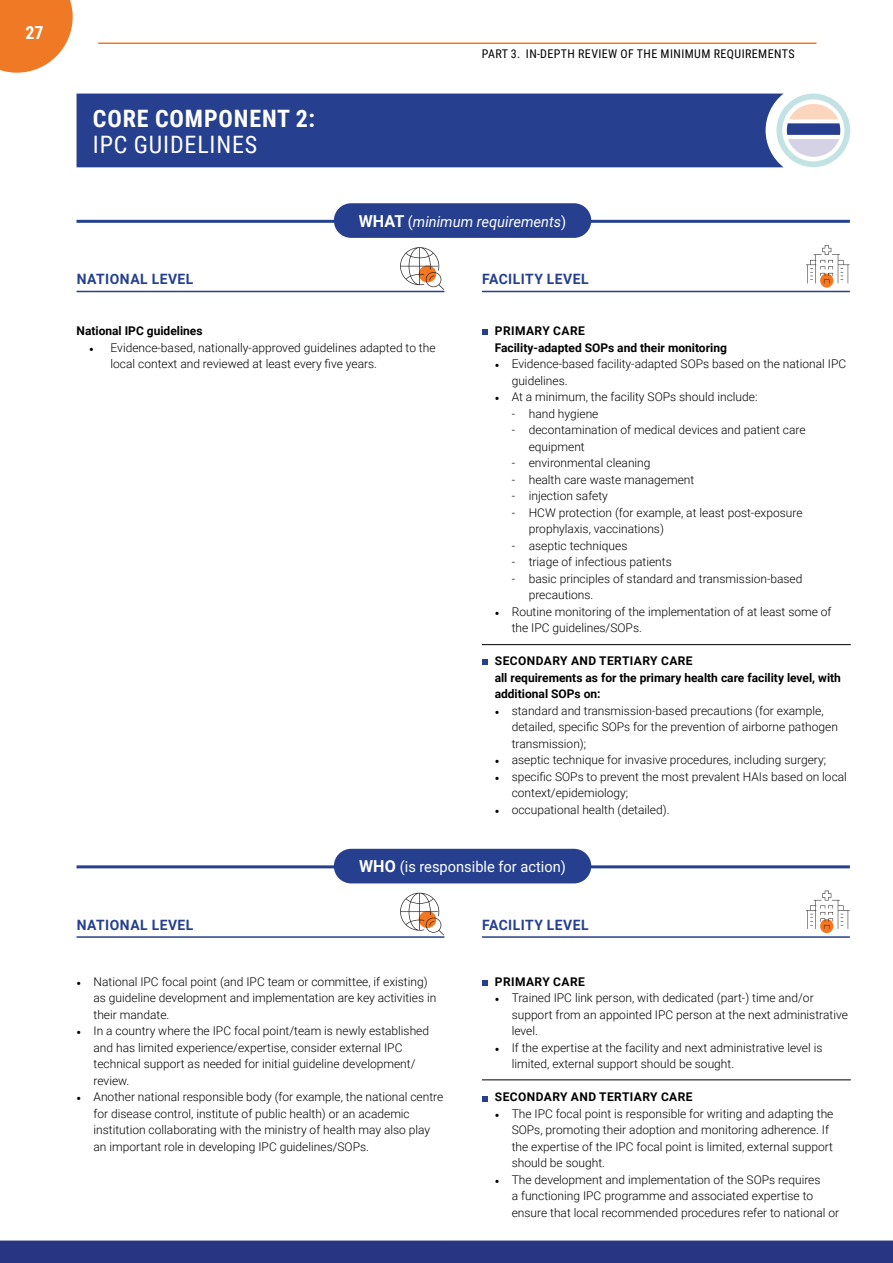
<style>
.page{position:relative;width:893px;height:1263px;background:#fff}
.page>*{position:absolute;margin:0;border:0;box-sizing:border-box;transform-origin:0 0}
.t1{font:700 24px "Roboto Condensed";letter-spacing:.035em;color:#fff}
.t2{font:24px "Roboto Condensed";letter-spacing:.035em;color:#fff}
.t3{font:700 18px "Roboto Condensed";color:#fff}
.t4{font:15px "Roboto";color:#fff}
.t5{font:italic 15px "Roboto";color:#fff}
.t6{font:700 14.25px "Roboto";letter-spacing:.035em;color:#26408f}
.t7{font:300 12px/16.5px "Roboto";color:#000}
.t8{font:700 12px/16.5px "Roboto";color:#000}
.t9{font:12px "Roboto Condensed";letter-spacing:.035em;color:#000}
.t10{font:700 12px "Roboto";letter-spacing:.035em;color:#000}
.s1{font-weight:700;font-style:normal;font-size:16.5px}
.s2{font-style:normal}
.s3{font-family:"Minion Pro";font-weight:400}
.s4{font-weight:700;font-size:16.5px}
</style>
<div class="page">
<hr style="left:98px;top:43px;width:718px;height:1px;background:#ef7925">
<svg style="left:0;top:0;width:73px;height:73px;background:#f18b43"></svg>
<div style="left:0;top:1240px;width:893px;height:23px;background:#283583"></div>
<div style="left:77px;top:94px;width:699px;height:73px;background:#26408f"></div>
<hr style="left:77px;top:220px;width:773px;height:3px;background:#26408f">
<hr style="left:77px;top:865px;width:773px;height:3px;background:#26408f">
<hr style="left:482px;top:644px;width:369px;height:1px;background:#000">
<svg style="left:482px;top:330px;width:5px;height:5px"></svg>
<svg style="left:482px;top:980px;width:5px;height:6px"></svg>
<svg style="left:482px;top:660px;width:5px;height:5px"></svg>
<div style="left:334px;top:203px;width:257px;height:35px;background:#26408f;border-radius:17px"></div>
<div style="left:334px;top:849px;width:257px;height:34px;background:#26408f;border-radius:17px"></div>
<hr style="left:77px;top:936px;width:367px;height:2px;background:#26408f">
<hr style="left:482px;top:936px;width:368px;height:2px;background:#26408f">
<svg style="left:400px;top:893px;width:44px;height:42px"></svg>
<div style="left:820px;top:919px;width:13px;height:14px;background:#f57821;border-radius:50%"></div>
<svg style="left:806px;top:891px;width:44px;height:38px"></svg>
<hr style="left:77px;top:291px;width:367px;height:1px;background:#26408f">
<hr style="left:482px;top:291px;width:368px;height:1px;background:#26408f">
<svg style="left:400px;top:247px;width:44px;height:43px"></svg>
<svg style="left:820px;top:273px;width:13px;height:15px"></svg>
<svg style="left:806px;top:245px;width:44px;height:38px"></svg>
<hr style="left:482px;top:1079px;width:369px;height:1px;background:#000">
<svg style="left:482px;top:1096px;width:5px;height:5px"></svg>
<svg style="left:776px;top:94px;width:74px;height:73px"></svg>
<h2 class="t3" style="left:26px;top:20px;width:20px">27</h2>
<h1 class="t1" style="left:93px;top:102px;width:224px">CORE COMPONENT 2:</h1>
<h1 class="t2" style="left:93px;top:128px;width:166px">IPC GUIDELINES</h1>
<p class="t9" style="left:482px;top:46px;width:314px">PART 3. IN-DEPTH REVIEW OF THE MINIMUM REQUIREMENTS</p>
<p class="t5" style="left:359px;top:211px;width:209px"><span class="s1">WHAT</span> <span class="s2">(</span>minimum requirements<span class="s2">)</span></p>
<p class="t6" style="left:77px;top:269px;width:118px">NATIONAL LEVEL</p>
<p class="t6" style="left:482px;top:269px;width:108px">FACILITY LEVEL</p>
<p class="t8" style="left:77px;top:322px;width:128px">National IPC guidelines</p>
<p class="t7" style="left:111px;top:339px;width:327px;text-indent:-21px"><span class="s3">•</span> Evidence-based, nationally-approved guidelines adapted to the local context and reviewed at least every five years.</p>
<p class="t8" style="left:495px;top:322px;width:234px">PRIMARY CARE<br>Facility-adapted SOPs and their monitoring</p>
<p class="t7" style="left:512px;top:355px;width:336px;text-indent:-17px"><span class="s3">•</span> Evidence-based facility-adapted SOPs based on the national IPC guidelines.</p>
<p class="t7" style="left:495px;top:388px;width:264px"><span class="s3">•</span> At a minimum, the facility SOPs should include:</p>
<p class="t7" style="left:512px;top:405px;width:88px">‐ hand hygiene</p>
<p class="t7" style="left:512px;top:421px;width:295px">‐ decontamination of medical devices and patient care</p>
<p class="t7" style="left:529px;top:438px;width:58px">equipment</p>
<p class="t7" style="left:512px;top:454px;width:140px">‐ environmental cleaning</p>
<p class="t7" style="left:512px;top:471px;width:184px">‐ health care waste management</p>
<p class="t7" style="left:512px;top:487px;width:98px">‐ injection safety</p>
<p class="t7" style="left:512px;top:504px;width:292px">‐ HCW protection (for example, at least post-exposure</p>
<p class="t7" style="left:529px;top:520px;width:137px">prophylaxis, vaccinations)</p>
<p class="t7" style="left:512px;top:537px;width:117px">‐ aseptic techniques</p>
<p class="t7" style="left:512px;top:553px;width:162px">‐ triage of infectious patients</p>
<p class="t7" style="left:512px;top:570px;width:292px">‐ basic principles of standard and transmission-based</p>
<p class="t7" style="left:529px;top:586px;width:66px">precautions.</p>
<p class="t7" style="left:512px;top:603px;width:321px;text-indent:-17px"><span class="s3">•</span> Routine monitoring of the implementation of at least some of the IPC guidelines/SOPs.</p>
<p class="t8" style="left:495px;top:652px;width:348px">SECONDARY AND TERTIARY CARE<br>all requirements as for the primary health care facility level, with additional SOPs on:</p>
<p class="t7" style="left:512px;top:702px;width:328px;text-indent:-17px"><span class="s3">•</span> standard and transmission-based precautions (for example, detailed, specific SOPs for the prevention of airborne pathogen transmission);</p>
<p class="t7" style="left:495px;top:751px;width:333px"><span class="s3">•</span> aseptic technique for invasive procedures, including surgery;</p>
<p class="t7" style="left:512px;top:768px;width:337px;text-indent:-17px"><span class="s3">•</span> specific SOPs to prevent the most prevalent HAIs based on local context/epidemiology;</p>
<p class="t7" style="left:495px;top:801px;width:176px"><span class="s3">•</span> occupational health (detailed).</p>
<p class="t4" style="left:359px;top:856px;width:208px"><span class="s4">WHO</span> (is responsible for action)</p>
<p class="t6" style="left:77px;top:915px;width:118px">NATIONAL LEVEL</p>
<p class="t6" style="left:482px;top:915px;width:108px">FACILITY LEVEL</p>
<p class="t7" style="left:94px;top:973px;width:344px;text-indent:-17px"><span class="s3">•</span> National IPC focal point (and IPC team or committee, if existing) as guideline development and implementation are key activities in their mandate.</p>
<p class="t7" style="left:94px;top:1022px;width:337px;text-indent:-17px"><span class="s3">•</span> In a country where the IPC focal point/team is newly established and has limited experience/expertise, consider external IPC technical support as needed for initial guideline development/ review.</p>
<p class="t7" style="left:94px;top:1088px;width:351px;text-indent:-17px"><span class="s3">•</span> Another national responsible body (for example, the national centre for disease control, institute of public health) or an academic institution collaborating with the ministry of health may also play an important role in developing IPC guidelines/SOPs.</p>
<p class="t10" style="left:495px;top:973px;width:91px">PRIMARY CARE</p>
<p class="t7" style="left:512px;top:989px;width:338px;text-indent:-17px"><span class="s3">•</span> Trained IPC link person, with dedicated (part-) time and/or support from an appointed IPC person at the next administrative level.</p>
<p class="t7" style="left:512px;top:1039px;width:312px;text-indent:-17px"><span class="s3">•</span> If the expertise at the facility and next administrative level is limited, external support should be sought.</p>
<p class="t10" style="left:495px;top:1089px;width:199px">SECONDARY AND TERTIARY CARE</p>
<p class="t7" style="left:512px;top:1105px;width:323px;text-indent:-17px"><span class="s3">•</span> The IPC focal point is responsible for writing and adapting the SOPs, promoting their adoption and monitoring adherence. If the expertise of the IPC focal point is limited, external support should be sought.</p>
<p class="t7" style="left:512px;top:1171px;width:329px;text-indent:-17px"><span class="s3">•</span> The development and implementation of the SOPs requires<br>a functioning IPC programme and associated expertise to ensure that local recommended procedures refer to national or</p>
</div>
